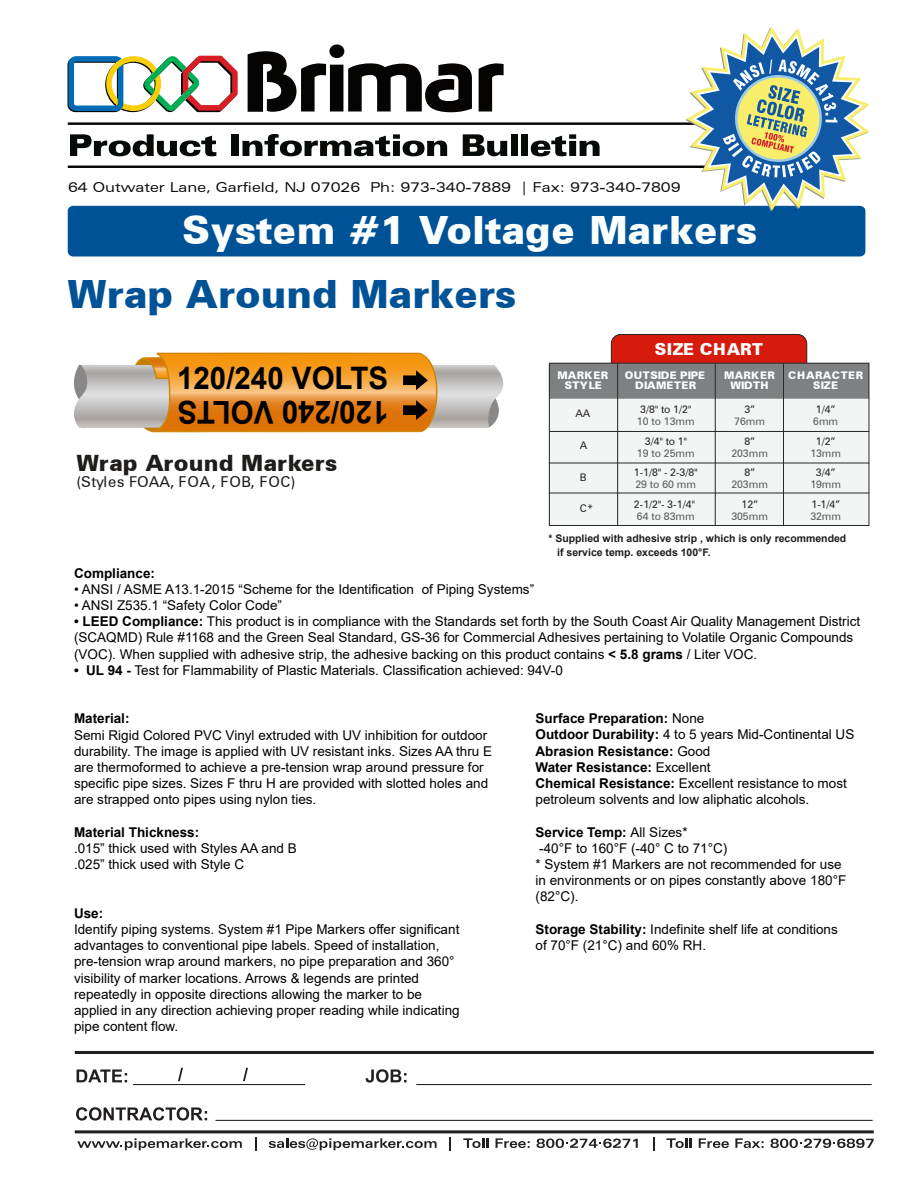
<style>
.page{position:relative;width:918px;height:1188px;background:#fff}
.page>*{position:absolute;margin:0;border:0;box-sizing:border-box;transform-origin:0 0}
.t1{font:900 39px "Zurich BT";letter-spacing:.005em;color:#fbffff}
.t2{font:900 39px "Zurich BT";color:#005297}
.t3{font:700 31.5px "Arial";color:#000;scale:.94 1}
.t4{font:700 30.9px "Arial";color:#000;scale:.95 1}
.t5{font:900 22.5px "Zurich BT";letter-spacing:.01em;color:#1e1d1b}
.t6{font:900 16.5px "Zurich BT";letter-spacing:.015em;color:#fbffff}
.t7{font:15px "Zurich BT";letter-spacing:.03em;color:#1e1d1b}
.t8{font:expanded 13.65px "Zurich BT";color:#070b07}
.t9{font:13.5px/16.2px "Arial";color:#000}
.t10{font:13.5px/16.2px "Arial";color:#010101}
.t11{font:700 13.5px "Arial";color:#000}
.t12{font:700 13.5px "Arial";color:#010101}
.t13{font:10.5px "Zurich BT";letter-spacing:-.015em;color:#272425}
.t14{font:700 10.5px/13.5px "Arial";color:#1e1d1b}
.t15{font:10.5px "Zurich BT";color:#58595b}
.t16{font:900 10.5px/10.5px "Zurich BT";letter-spacing:.03em;color:#fbffff;text-align:center}
.t17{font:900 10.5px/10.5px "Zurich BT";letter-spacing:.055em;color:#fbffff;text-align:center}
.s1{font-weight:700}
</style>
<div class="page">
<svg style="left:366px;top:1069px;width:41px;height:14px"></svg>
<svg style="left:76px;top:1107px;width:131px;height:14px"></svg>
<hr style="left:416px;top:1084px;width:456px;height:1px;background:#231f20">
<hr style="left:216px;top:1120px;width:657px;height:1px;background:#231f20">
<hr style="left:75px;top:1051px;width:799px;height:3px;background:#231f20">
<hr style="left:75px;top:1130px;width:799px;height:3px;background:#231f20">
<svg style="left:77px;top:1069px;width:50px;height:13px"></svg>
<hr style="left:133px;top:1084px;width:172px;height:1px;background:#231f20">
<svg style="left:178px;top:1068px;width:5px;height:13px"></svg>
<svg style="left:243px;top:1068px;width:5px;height:13px"></svg>
<svg style="left:77px;top:1138px;width:165px;height:12px"></svg>
<svg style="left:255px;top:1138px;width:1px;height:13px"></svg>
<svg style="left:269px;top:1138px;width:168px;height:12px"></svg>
<svg style="left:450px;top:1138px;width:1px;height:13px"></svg>
<svg style="left:463px;top:1138px;width:25px;height:10px"></svg>
<svg style="left:496px;top:1138px;width:34px;height:10px"></svg>
<svg style="left:537px;top:1139px;width:101px;height:9px"></svg>
<svg style="left:653px;top:1138px;width:1px;height:13px"></svg>
<svg style="left:666px;top:1138px;width:26px;height:10px"></svg>
<svg style="left:699px;top:1138px;width:30px;height:10px"></svg>
<svg style="left:735px;top:1138px;width:29px;height:10px"></svg>
<svg style="left:770px;top:1139px;width:104px;height:9px"></svg>
<svg style="left:74px;top:352px;width:430px;height:81px;background:#dca665"></svg>
<div style="left:611px;top:334px;width:196px;height:74px;background:#d61a0c;border-radius:9px"></div>
<div style="left:611px;top:334px;width:196px;height:74px;border:1px solid #272425;border-radius:9px"></div>
<div style="left:549px;top:363px;width:320px;height:162px;background:#f2f5f4"></div>
<hr style="left:549px;top:463px;width:320px;height:1px;background:#272927">
<hr style="left:549px;top:431px;width:320px;height:1px;background:#272927">
<hr style="left:549px;top:398px;width:320px;height:1px;background:#272927">
<div style="left:549px;top:363px;width:320px;height:35px;background:#7e8082"></div>
<div style="left:549px;top:363px;width:320px;height:163px;border:1px solid #272927"></div>
<hr style="left:783px;top:363px;width:1px;height:163px;background:#272927">
<hr style="left:715px;top:363px;width:1px;height:163px;background:#272927">
<hr style="left:617px;top:363px;width:1px;height:163px;background:#272927">
<hr style="left:549px;top:493px;width:320px;height:1px;background:#272927">
<div style="left:68px;top:206px;width:797px;height:51px;background:#005297;border-radius:5px"></div>
<hr style="left:68px;top:122px;width:693px;height:3px;background:#070b07">
<hr style="left:68px;top:166px;width:652px;height:2px;background:#070b07">
<svg style="left:70px;top:134px;width:146px;height:22px"></svg>
<div style="left:231px;top:134px;width:8px;height:22px;background:#070b07"></div>
<svg style="left:242px;top:134px;width:205px;height:22px"></svg>
<svg style="left:463px;top:134px;width:44px;height:22px"></svg>
<div style="left:511px;top:134px;width:7px;height:22px;background:#070b07"></div>
<div style="left:521px;top:134px;width:7px;height:22px;background:#070b07"></div>
<svg style="left:531px;top:134px;width:69px;height:22px"></svg>
<svg style="left:248px;top:44px;width:224px;height:68px"></svg>
<svg style="left:479px;top:63px;width:25px;height:49px"></svg>
<svg style="left:68px;top:56px;width:170px;height:57px"></svg>
<svg style="left:685px;top:26px;width:185px;height:186px"></svg>
<p class="t8" style="left:68px;top:179px;width:614px">64 Outwater Lane, Garfield, NJ 07026 Ph: 973-340-7889 | Fax: 973-340-7809</p>
<h1 class="t1" style="left:183px;top:206px;width:576px">System #1 Voltage Markers</h1>
<h1 class="t2" style="left:67px;top:270px;width:451px">Wrap Around Markers</h1>
<h3 class="t4" style="left:177px;top:356px;width:224px">120/240 VOLTS</h3>
<h2 class="t3" style="left:388px;top:435px;width:226px;rotate:-180deg">120/240 VOLTS</h2>
<h3 class="t5" style="left:76px;top:449px;width:262px">Wrap Around Markers</h3>
<p class="t7" style="left:77px;top:473px;width:221px">(Styles FOAA, FOA, FOB, FOC)</p>
<p class="t6" style="left:655px;top:339px;width:110px">SIZE CHART</p>
<p class="t16" style="left:625px;top:370px;width:82px">OUTSIDE PIPE<br>DIAMETER</p>
<p class="t16" style="left:724px;top:370px;width:52px">MARKER<br>WIDTH</p>
<p class="t16" style="left:557px;top:370px;width:52px">MARKER<br>STYLE</p>
<p class="t17" style="left:788px;top:370px;width:76px">CHARACTER<br>SIZE</p>
<p class="t13" style="left:575px;top:407px;width:16px">AA</p>
<p class="t13" style="left:816px;top:403px;width:21px">1/4”</p>
<p class="t15" style="left:637px;top:447px;width:59px">19 to 25mm</p>
<p class="t15" style="left:731px;top:447px;width:38px">203mm</p>
<p class="t15" style="left:635px;top:478px;width:62px">29 to 60 mm</p>
<p class="t15" style="left:731px;top:478px;width:38px">203mm</p>
<p class="t15" style="left:637px;top:510px;width:59px">64 to 83mm</p>
<p class="t15" style="left:731px;top:510px;width:38px">305mm</p>
<p class="t13" style="left:640px;top:403px;width:53px">3/8'' to 1/2''</p>
<p class="t13" style="left:744px;top:403px;width:12px">3”</p>
<p class="t15" style="left:637px;top:415px;width:59px">10 to 13mm</p>
<p class="t15" style="left:734px;top:415px;width:32px">76mm</p>
<p class="t15" style="left:813px;top:415px;width:26px">6mm</p>
<p class="t13" style="left:816px;top:435px;width:21px">1/2”</p>
<p class="t13" style="left:816px;top:466px;width:21px">3/4”</p>
<p class="t13" style="left:811px;top:498px;width:30px">1-1/4”</p>
<p class="t14" style="left:557px;top:532px;width:291px;text-indent:-9px">* Supplied with adhesive strip , which is only recommended if service temp. exceeds 100°F.</p>
<p class="t13" style="left:645px;top:435px;width:44px">3/4" to 1"</p>
<p class="t13" style="left:744px;top:435px;width:12px">8”</p>
<p class="t13" style="left:634px;top:466px;width:66px">1-1/8" - 2-3/8"</p>
<p class="t13" style="left:744px;top:466px;width:12px">8”</p>
<p class="t13" style="left:634px;top:498px;width:63px">2-1/2"- 3-1/4"</p>
<p class="t13" style="left:741px;top:498px;width:18px">12”</p>
<p class="t13" style="left:580px;top:439px;width:9px">A</p>
<p class="t13" style="left:580px;top:471px;width:8px">B</p>
<p class="t13" style="left:580px;top:502px;width:15px">C*</p>
<p class="t15" style="left:810px;top:447px;width:32px">13mm</p>
<p class="t15" style="left:810px;top:478px;width:32px">19mm</p>
<p class="t15" style="left:810px;top:510px;width:32px">32mm</p>
<p class="t12" style="left:74px;top:563px;width:83px">Compliance:</p>
<p class="t10" style="left:74px;top:581px;width:462px">• ANSI / ASME A13.1-2015 “Scheme for the Identification of Piping Systems”</p>
<p class="t10" style="left:74px;top:597px;width:210px">• ANSI Z535.1 “Safety Color Code”</p>
<p class="t10" style="left:74px;top:613px;width:788px"><span class="s1">• LEED Compliance:</span> This product is in compliance with the Standards set forth by the South Coast Air Quality Management District (SCAQMD) Rule #1168 and the Green Seal Standard, GS-36 for Commercial Adhesives pertaining to Volatile Organic Compounds (VOC). When supplied with adhesive strip, the adhesive backing on this product contains <span class="s1">&lt; 5.8 grams</span> / Liter VOC.</p>
<p class="t10" style="left:74px;top:662px;width:490px"><span class="s1">• UL 94 -</span> Test for Flammability of Plastic Materials. Classification achieved: 94V-0</p>
<p class="t11" style="left:74px;top:709px;width:57px">Material:</p>
<p class="t9" style="left:74px;top:727px;width:420px">Semi Rigid Colored PVC Vinyl extruded with UV inhibition for outdoor durability. The image is applied with UV resistant inks. Sizes AA thru E are thermoformed to achieve a pre-tension wrap around pressure for specific pipe sizes. Sizes F thru H are provided with slotted holes and are strapped onto pipes using nylon ties.</p>
<p class="t11" style="left:74px;top:823px;width:127px">Material Thickness:</p>
<p class="t9" style="left:74px;top:840px;width:224px">.015” thick used with Styles AA and B .025” thick used with Style C</p>
<p class="t11" style="left:74px;top:904px;width:31px">Use:</p>
<p class="t9" style="left:74px;top:921px;width:387px">Identify piping systems. System #1 Pipe Markers offer significant advantages to conventional pipe labels. Speed of installation, pre-tension wrap around markers, no pipe preparation and 360° visibility of marker locations. Arrows &amp; legends are printed repeatedly in opposite directions allowing the marker to be applied in any direction achieving proper reading while indicating pipe content flow.</p>
<p class="t9" style="left:536px;top:710px;width:320px"><span class="s1">Surface Preparation:</span> None<br><span class="s1">Outdoor Durability:</span> 4 to 5 years Mid-Continental US <span class="s1">Abrasion Resistance:</span> Good<br><span class="s1">Water Resistance:</span> Excellent<br><span class="s1">Chemical Resistance:</span> Excellent resistance to most petroleum solvents and low aliphatic alcohols.</p>
<p class="t10" style="left:536px;top:824px;width:312px"><span class="s1">Service Temp:</span> All Sizes*<br>-40°F to 160°F (-40° C to 71°C)<br>* System #1 Markers are not recommended for use in environments or on pipes constantly above 180°F (82°C).</p>
<p class="t9" style="left:536px;top:921px;width:304px"><span class="s1">Storage Stability:</span> Indefinite shelf life at conditions of 70°F (21°C) and 60% RH.</p>
</div>
